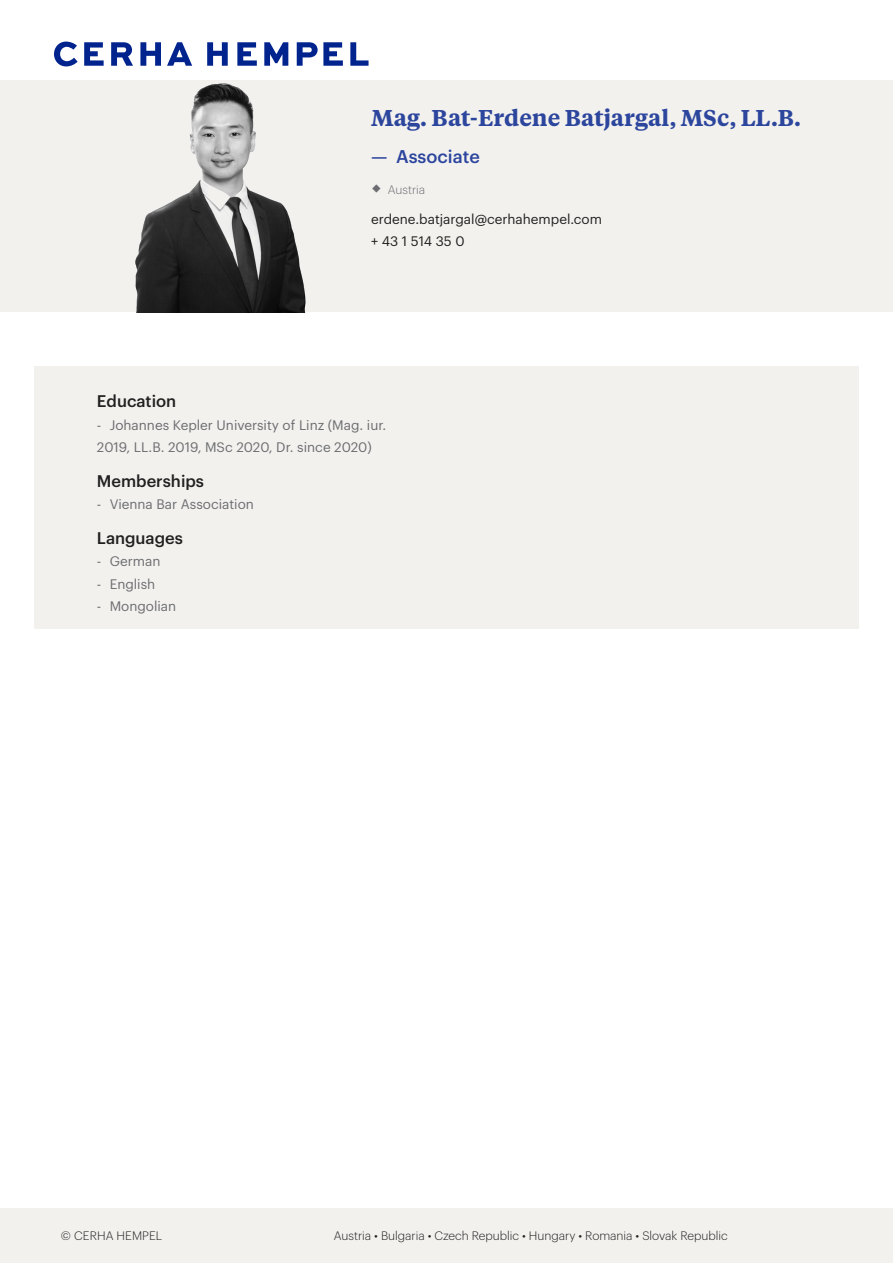
<style>
.page{position:relative;width:893px;height:1263px;background:#fff}
.page>*{position:absolute;margin:0;border:0;box-sizing:border-box;transform-origin:0 0}
.Einf__Abs{font:600 22.8px "Tiempos Text";color:#2c459d}
.Einf__Abs-2{font:500 18px "Graphik";color:#2c459d}
.Einf__Abs-3{font:500 16.5px "Graphik";color:#231f20}
.Einf__Abs-4{font:13.5px/22.5px "Graphik";color:#6c6d70}
.Einf__Abs-5{font:13.5px "Graphik";color:#231f20}
.t1{font:300 12px "Graphik";color:#231f20}
.Einf__Abs-6{font:300 12px "Graphik";color:#6c6d70}
</style>
<div class="page">
<svg style="left:54px;top:42px;width:315px;height:24px"></svg>
<div style="left:0;top:1209px;width:893px;height:54px;background:#f2f1ee"></div>
<div style="left:0;top:81px;width:893px;height:231px;background:#f2f1ee"></div>
<div style="left:34px;top:367px;width:825px;height:262px;background:#f2f1ee"></div>
<img style="left:135px;top:83px;width:171px;height:229px">
<p class="Einf__Abs" style="left:371px;top:102px;width:431px">Mag. Bat-Erdene Batjargal, MSc, LL.B.</p>
<p class="Einf__Abs-2" style="left:371px;top:143px;width:110px">— Associate</p>
<p class="Einf__Abs-6" style="left:388px;top:180px;width:39px">Austria</p>
<p class="Einf__Abs-5" style="left:371px;top:208px;width:232px">erdene.batjargal@cerhahempel.com</p>
<p class="Einf__Abs-5" style="left:371px;top:231px;width:95px">+ 43 1 514 35 0</p>
<p class="Einf__Abs-3" style="left:97px;top:388px;width:81px">Education</p>
<p class="Einf__Abs-4" style="left:97px;top:412px;width:291px">- Johannes Kepler University of Linz (Mag. iur.<br>2019, LL.B. 2019, MSc 2020, Dr. since 2020)</p>
<p class="Einf__Abs-3" style="left:97px;top:468px;width:109px">Memberships</p>
<p class="Einf__Abs-4" style="left:97px;top:492px;width:159px">- Vienna Bar Association</p>
<p class="Einf__Abs-3" style="left:97px;top:525px;width:88px">Languages</p>
<p class="Einf__Abs-4" style="left:97px;top:549px;width:65px">- German</p>
<p class="Einf__Abs-4" style="left:97px;top:571px;width:60px">- English</p>
<p class="Einf__Abs-4" style="left:97px;top:594px;width:81px">- Mongolian</p>
<p class="t1" style="left:61px;top:1227px;width:103px">© CERHA HEMPEL</p>
<p class="t1" style="left:334px;top:1227px;width:395px">Austria • Bulgaria • Czech Republic • Hungary • Romania • Slovak Republic</p>
</div>
